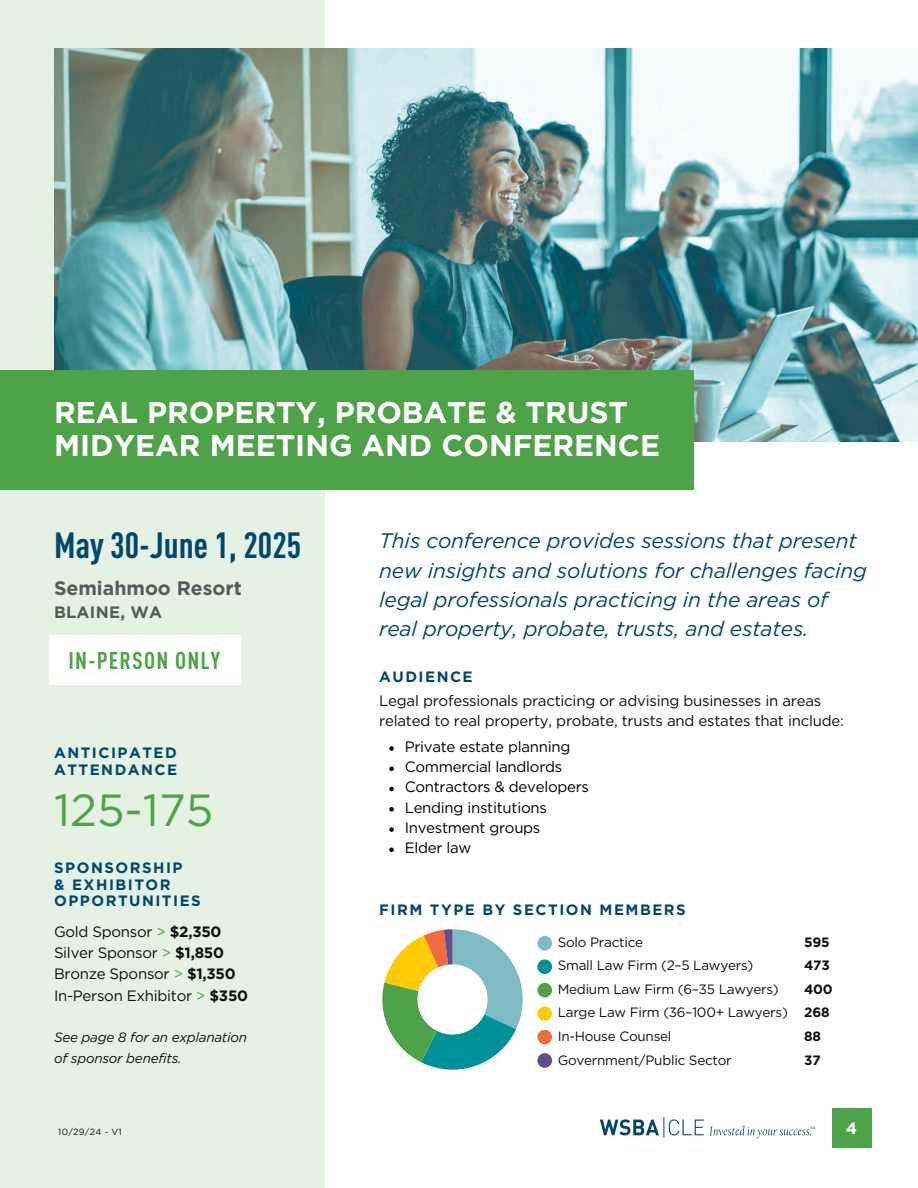
<style>
.page{position:relative;width:918px;height:1188px;background:#fff}
.page>*{position:absolute;margin:0;border:0;box-sizing:border-box;transform-origin:0 0}
.t1{font:45px "Gotham";color:#4ea247}
.t2{font:700 condensed 36px "DINOT";color:#00476d}
.t3{font:700 30px/32.7px "Gotham";color:#fff}
.t4{font:700 condensed 24px "DINOT";letter-spacing:.05em;color:#4ea247}
.t5{font:italic 21px/29.2px "Gotham";letter-spacing:-.01em;color:#00476d}
.t6{font:700 19.5px "Gotham";color:#58595b}
.t7{font:700 16.5px "Gotham";letter-spacing:.015em;color:#58595b}
.t8{font:700 16.5px "Gotham";color:#fff}
.t9{font:15px/20.2px "Gotham";letter-spacing:-.015em;color:#0c100f}
.t10{font:15px "Gotham";letter-spacing:-.02em;color:#000}
.t11{font:700 15px/16.8px "Gotham";letter-spacing:.1em;color:#00476d}
.t12{font:13.5px "Gotham";letter-spacing:-.02em;color:#0c100f}
.t13{font:italic 13.5px/20.2px "Gotham";letter-spacing:-.02em;color:#0c100f}
.t14{font:700 13.5px "Gotham";letter-spacing:-.02em;color:#0c100f}
.t15{font:9px "Gotham";letter-spacing:.03em;color:#0c100f}
.s1{color:#4ea247}
.s2{font-weight:700}
</style>
<div class="page">
<div style="left:832px;top:1108px;width:39px;height:39px;background:#4ea247"></div>
<div style="left:0;top:0;width:325px;height:1188px;background:#e4f1e3"></div>
<img style="left:600px;top:1116px;width:215px;height:23px">
<img style="left:54px;top:48px;width:864px;height:393px">
<div style="left:0;top:371px;width:693px;height:119px;background:#4ea247"></div>
<svg style="left:382px;top:929px;width:141px;height:141px"></svg>
<div style="left:537px;top:936px;width:15px;height:15px;background:#80bbc4;border-radius:50%"></div>
<svg style="left:389px;top:746px;width:5px;height:5px"></svg>
<svg style="left:389px;top:767px;width:5px;height:4px"></svg>
<svg style="left:389px;top:787px;width:5px;height:4px"></svg>
<svg style="left:389px;top:807px;width:5px;height:5px"></svg>
<svg style="left:389px;top:827px;width:5px;height:5px"></svg>
<svg style="left:389px;top:848px;width:5px;height:4px"></svg>
<div style="left:537px;top:959px;width:15px;height:15px;background:#00909a;border-radius:50%"></div>
<div style="left:537px;top:983px;width:15px;height:15px;background:#4ea247;border-radius:50%"></div>
<div style="left:537px;top:1006px;width:15px;height:15px;background:#ffcb05;border-radius:50%"></div>
<div style="left:537px;top:1030px;width:15px;height:14px;background:#ed6d3e;border-radius:50%"></div>
<div style="left:537px;top:1053px;width:15px;height:15px;background:#604e8d;border-radius:50%"></div>
<div style="left:49px;top:636px;width:192px;height:49px;background:#fff"></div>
<p class="t3" style="left:54px;top:398px;width:608px">REAL PROPERTY, PROBATE &amp; TRUST<br>MIDYEAR MEETING AND CONFERENCE</p>
<p class="t2" style="left:54px;top:520px;width:249px">May 30-June 1, 2025</p>
<p class="t6" style="left:54px;top:579px;width:189px">Semiahmoo Resort</p>
<p class="t7" style="left:54px;top:605px;width:110px">BLAINE, WA</p>
<p class="t4" style="left:68px;top:644px;width:153px">IN-PERSON ONLY</p>
<p class="t11" style="left:54px;top:745px;width:125px">ANTICIPATED<br>ATTENDANCE</p>
<p class="t1" style="left:54px;top:790px;width:161px">125-175</p>
<p class="t11" style="left:54px;top:860px;width:148px">SPONSORSHIP<br>&amp; EXHIBITOR<br>OPPORTUNITIES</p>
<p class="t9" style="left:54px;top:922px;width:169px">Gold Sponsor <span class="s1">&gt;</span> <span class="s2">$2,350</span></p>
<p class="t9" style="left:54px;top:943px;width:172px">Silver Sponsor <span class="s1">&gt;</span> <span class="s2">$1,850</span></p>
<p class="t9" style="left:54px;top:965px;width:183px">Bronze Sponsor <span class="s1">&gt;</span> <span class="s2">$1,350</span></p>
<p class="t9" style="left:54px;top:986px;width:196px">In-Person Exhibitor <span class="s1">&gt;</span> <span class="s2">$350</span></p>
<p class="t13" style="left:54px;top:1028px;width:195px">See page 8 for an explanation of sponsor benefits.</p>
<p class="t15" style="left:58px;top:1128px;width:65px">10/29/24 - V1</p>
<p class="t5" style="left:379px;top:527px;width:489px">This conference provides sessions that present new insights and solutions for challenges facing legal professionals practicing in the areas of real property, probate, trusts, and estates.</p>
<h6 class="t11" style="left:379px;top:669px;width:95px">AUDIENCE</h6>
<p class="t9" style="left:379px;top:692px;width:466px">Legal professionals practicing or advising businesses in areas related to real property, probate, trusts and estates that include:</p>
<h5 class="t10" style="left:405px;top:740px;width:167px">Private estate planning</h5>
<h6 class="t10" style="left:405px;top:760px;width:159px">Commercial landlords</h6>
<p class="t10" style="left:405px;top:780px;width:186px">Contractors &amp; developers</p>
<p class="t10" style="left:405px;top:801px;width:144px">Lending institutions</p>
<p class="t10" style="left:405px;top:821px;width:137px">Investment groups</p>
<p class="t10" style="left:405px;top:841px;width:68px">Elder law</p>
<p class="t11" style="left:379px;top:903px;width:308px">FIRM TYPE BY SECTION MEMBERS</p>
<h4 class="t12" style="left:558px;top:936px;width:87px">Solo Practice</h4>
<h6 class="t12" style="left:558px;top:959px;width:197px">Small Law Firm (2–5 Lawyers)</h6>
<h1 class="t12" style="left:558px;top:983px;width:223px">Medium Law Firm (6–35 Lawyers)</h1>
<h6 class="t12" style="left:558px;top:1007px;width:232px">Large Law Firm (36–100+ Lawyers)</h6>
<p class="t12" style="left:558px;top:1030px;width:115px">In-House Counsel</p>
<p class="t12" style="left:558px;top:1054px;width:176px">Government/Public Sector</p>
<p class="t14" style="left:804px;top:936px;width:27px">595</p>
<p class="t14" style="left:804px;top:959px;width:27px">473</p>
<p class="t14" style="left:804px;top:983px;width:30px">400</p>
<p class="t14" style="left:804px;top:1007px;width:27px">268</p>
<p class="t14" style="left:804px;top:1030px;width:18px">88</p>
<h3 class="t14" style="left:804px;top:1054px;width:18px">37</h3>
<p class="t8" style="left:846px;top:1121px;width:13px">4</p>
</div>
